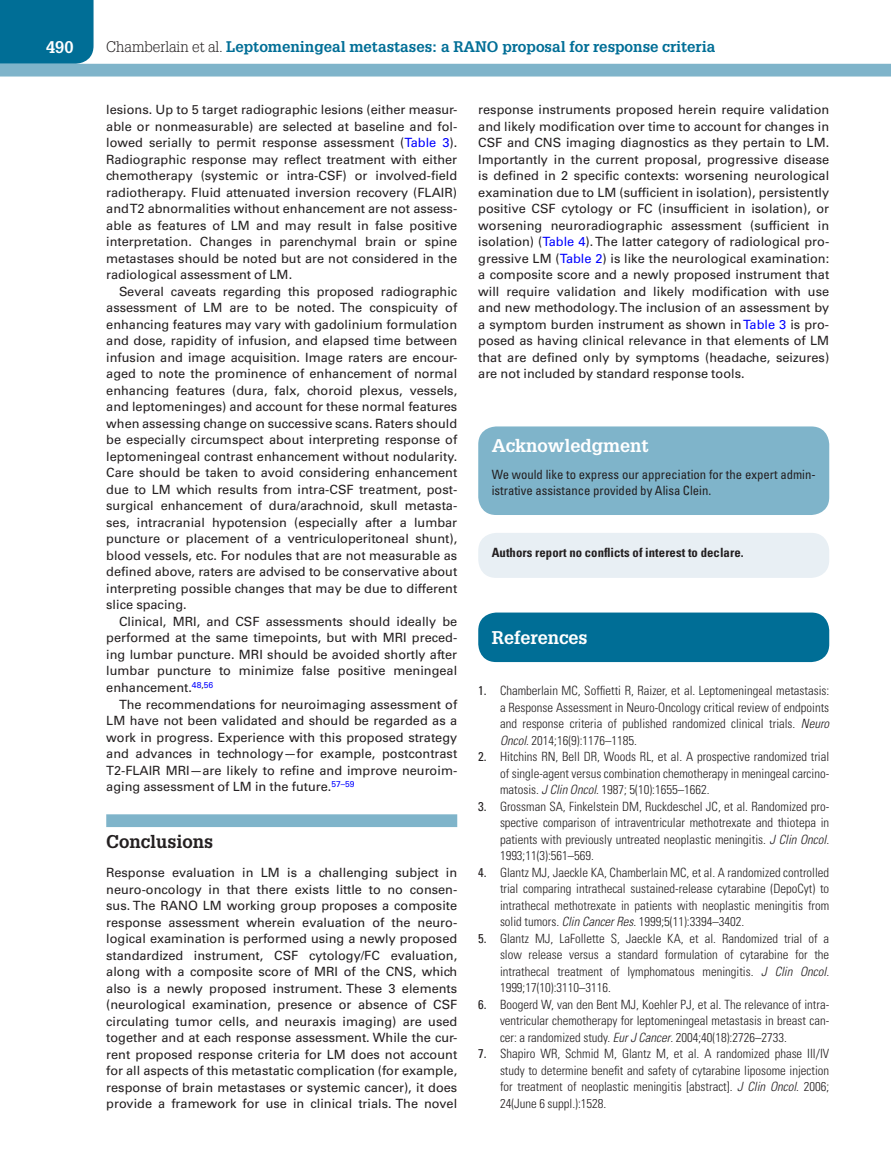
<style>
.page{position:relative;width:891px;height:1175px;background:#fff}
.page>*{position:absolute;margin:0;border:0;box-sizing:border-box;transform-origin:0 0}
.t1{font:700 18px "Glypha LT Std";color:#fff}
.t2{font:700 18px "Glypha LT Std";color:#231f20}
.t3{font:700 16.5px "Glypha LT Std";color:#fff}
.t4{font:700 15px "Glypha LT Std";color:#006e96}
.t5{font:12.75px/16.5px "Univers LT Std";color:#231f20;text-align:justify}
.t6{font:300 condensed 12.75px/16.5px "Univers LT Std";color:#231f20;text-align:justify}
.t7{font:condensed 12.75px/16.5px "Univers LT Std";color:#231f20}
.t8{font:700 condensed 12.75px "Univers LT Std";letter-spacing:.005em;color:#231f20}
.s1{font-weight:300;color:#231f20}
.s2{color:#00f}
.s3{font-weight:400}
.s4{font-style:italic}
</style>
<div class="page">
<div style="left:0;top:0;width:94px;height:64px;background:#006e96"></div>
<div style="left:0;top:64px;width:891px;height:12px;background:#7fb4ca"></div>
<div style="left:106px;top:814px;width:351px;height:13px;background:#7fb4ca"></div>
<div style="left:478px;top:426px;width:351px;height:89px;background:#7fb4ca;border-radius:18px"></div>
<div style="left:478px;top:533px;width:351px;height:45px;background:#e8eff4;border-radius:18px"></div>
<div style="left:478px;top:612px;width:351px;height:50px;background:#006e96;border-radius:18px"></div>
<p class="t3" style="left:46px;top:37px;width:29px">490</p>
<p class="t4" style="left:106px;top:37px;width:611px"><span class="s1">Chamberlain et al.</span> Leptomeningeal metastases: a RANO proposal for response criteria</p>
<p class="t5" style="left:106px;top:102px;width:353px">lesions. Up to 5 target radiographic lesions (either measur&shy;able or nonmeasurable) are selected at baseline and fol&shy;lowed serially to permit response assessment (<span class="s2">Table 3</span>).<br>Radiographic response may reflect treatment with either chemotherapy (systemic or intra-CSF) or involved-field radiotherapy. Fluid attenuated inversion recovery (FLAIR) and T2 abnormalities without enhancement are not assess&shy;able as features of LM and may result in false positive interpretation. Changes in parenchymal brain or spine metastases should be noted but are not considered in the radiological assessment of LM.</p>
<p class="t5" style="left:106px;top:283px;width:353px;text-indent:13px">Several caveats regarding this proposed radiographic assessment of LM are to be noted. The conspicuity of enhancing features may vary with gadolinium formulation and dose, rapidity of infusion, and elapsed time between infusion and image acquisition. Image raters are encour&shy;aged to note the prominence of enhancement of normal enhancing features (dura, falx, choroid plexus, vessels, and leptomeninges) and account for these normal features when assessing change on successive scans. Raters should be especially circumspect about interpreting response of leptomeningeal contrast enhancement without nodularity.<br>Care should be taken to avoid considering enhancement due to LM which results from intra-CSF treatment, post&shy;surgical enhancement of dura/arachnoid, skull metasta&shy;ses, intracranial hypotension (especially after a lumbar puncture or placement of a ventriculoperitoneal shunt), blood vessels, etc. For nodules that are not measurable as defined above, raters are advised to be conservative about interpreting possible changes that may be due to different slice spacing.</p>
<p class="t5" style="left:106px;top:613px;width:353px;text-indent:13px">Clinical, MRI, and CSF assessments should ideally be performed at the same timepoints, but with MRI preced&shy;ing lumbar puncture. MRI should be avoided shortly after lumbar puncture to minimize false positive meningeal enhancement.<sup>48</sup><sup>,</sup><sup>56</sup></p>
<p class="t5" style="left:106px;top:696px;width:353px;text-indent:13px">The recommendations for neuroimaging assessment of LM have not been validated and should be regarded as a work in progress. Experience with this proposed strategy and advances in technology—for example, postcontrast T2-FLAIR MRI—are likely to refine and improve neuroim&shy;aging assessment of LM in the future.<sup>57–59</sup></p>
<h1 class="t2" style="left:106px;top:830px;width:109px">Conclusions</h1>
<p class="t5" style="left:106px;top:864px;width:353px">Response evaluation in LM is a challenging subject in neuro-oncology in that there exists little to no consen&shy;sus. The RANO LM working group proposes a composite response assessment wherein evaluation of the neuro&shy;logical examination is performed using a newly proposed standardized instrument, CSF cytology/FC evaluation, along with a composite score of MRI of the CNS, which also is a newly proposed instrument. These 3 elements (neurological examination, presence or absence of CSF circulating tumor cells, and neuraxis imaging) are used together and at each response assessment. While the cur&shy;rent proposed response criteria for LM does not account for all aspects of this metastatic complication (for example, response of brain metastases or systemic cancer), it does provide a framework for use in clinical trials. The novel</p>
<p class="t5" style="left:478px;top:102px;width:353px">response instruments proposed herein require validation and likely modification over time to account for changes in CSF and CNS imaging diagnostics as they pertain to LM.<br>Importantly in the current proposal, progressive disease is defined in 2 specific contexts: worsening neurological examination due to LM (sufficient in isolation), persistently positive CSF cytology or FC (insufficient in isolation), or worsening neuroradiographic assessment (sufficient in isolation) (<span class="s2">Table 4</span>). The latter category of radiological pro&shy;gressive LM (<span class="s2">Table 2</span>) is like the neurological examination: a composite score and a newly proposed instrument that will require validation and likely modification with use and new methodology. The inclusion of an assessment by a symptom burden instrument as shown in <span class="s2">Table 3</span> is pro&shy;posed as having clinical relevance in that elements of LM that are defined only by symptoms (headache, seizures) are not included by standard response tools.</p>
<h1 class="t1" style="left:492px;top:434px;width:159px">Acknowledgment</h1>
<p class="t7" style="left:492px;top:466px;width:326px">We would like to express our appreciation for the expert admin&shy;istrative assistance provided by Alisa Clein.</p>
<p class="t8" style="left:492px;top:544px;width:253px">Authors report no conflicts of interest to declare.</p>
<h1 class="t1" style="left:492px;top:626px;width:97px">References</h1>
<p class="t6" style="left:500px;top:682px;width:331px;text-indent:-22px"><span class="s3">1.</span> Chamberlain MC, Soffietti R, Raizer, et al. Leptomeningeal metastasis: a Response Assessment in Neuro-Oncology critical review of endpoints and response criteria of published randomized clinical trials. <span class="s4">Neuro Oncol</span>. 2014;16(9):1176–1185.</p>
<p class="t6" style="left:500px;top:748px;width:331px;text-indent:-22px"><span class="s3">2.</span> Hitchins RN, Bell DR, Woods RL, et al. A prospective randomized trial of single-agent versus combination chemotherapy in meningeal carcino&shy;matosis. <span class="s4">J Clin Oncol</span>. 1987; 5(10):1655–1662.</p>
<p class="t6" style="left:500px;top:797px;width:331px;text-indent:-22px"><span class="s3">3.</span> Grossman SA, Finkelstein DM, Ruckdeschel JC, et al. Randomized pro&shy;spective comparison of intraventricular methotrexate and thiotepa in patients with previously untreated neoplastic meningitis. <span class="s4">J Clin Oncol</span>.<br>1993;11(3):561–569.</p>
<p class="t6" style="left:500px;top:863px;width:331px;text-indent:-22px"><span class="s3">4.</span> Glantz MJ, Jaeckle KA, Chamberlain MC, et al. A randomized controlled trial comparing intrathecal sustained-release cytarabine (DepoCyt) to intrathecal methotrexate in patients with neoplastic meningitis from solid tumors. <span class="s4">Clin Cancer Res</span>. 1999;5(11):3394–3402.</p>
<p class="t6" style="left:500px;top:929px;width:331px;text-indent:-22px"><span class="s3">5.</span> Glantz MJ, LaFollette S, Jaeckle KA, et al. Randomized trial of a slow release versus a standard formulation of cytarabine for the intrathecal treatment of lymphomatous meningitis. <span class="s4">J Clin Oncol</span>.<br>1999;17(10):3110–3116.</p>
<p class="t6" style="left:500px;top:995px;width:331px;text-indent:-22px"><span class="s3">6.</span> Boogerd W, van den Bent MJ, Koehler PJ, et al. The relevance of intra&shy;ventricular chemotherapy for leptomeningeal metastasis in breast can&shy;cer: a randomized study. <span class="s4">Eur J Cancer</span>. 2004;40(18):2726–2733.</p>
<p class="t6" style="left:500px;top:1045px;width:331px;text-indent:-22px"><span class="s3">7.</span> Shapiro WR, Schmid M, Glantz M, et al. A randomized phase III/IV study to determine benefit and safety of cytarabine liposome injection for treatment of neoplastic meningitis [abstract]. <span class="s4">J Clin Oncol</span>. 2006; 24(June 6 suppl.):1528.</p>
</div>
